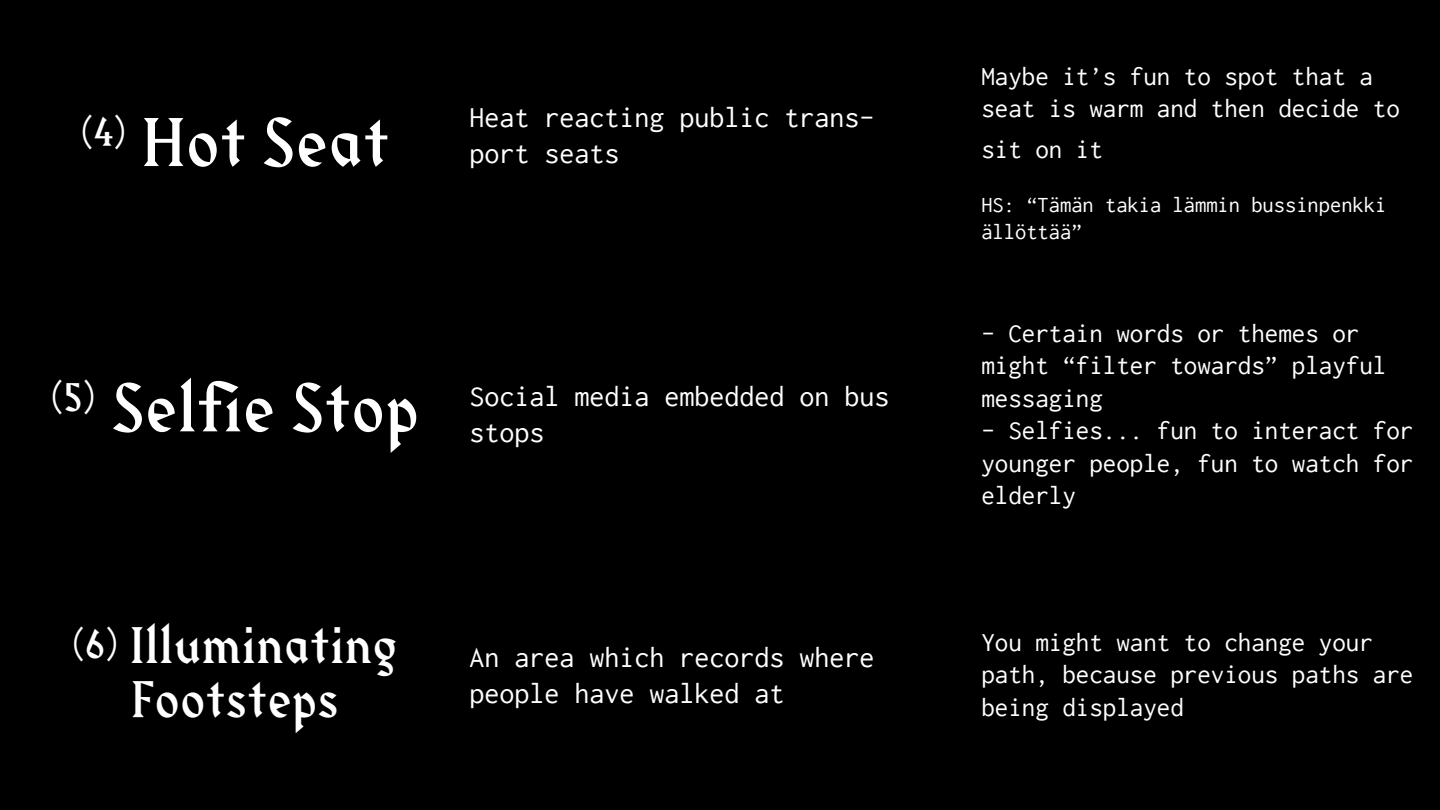
<style>
.page{position:relative;width:1440px;height:810px;background:#000}
.page>*{position:absolute;margin:0;border:0;box-sizing:border-box;transform-origin:0 0}
.t1{font:300 60px "Harbour";color:#fff}
.t2{font:300 45px/54px "Harbour";color:#fff;text-align:center}
.t3{font:30px/36px "Inconsolata";color:#fff}
.t4{font:27px/32.4px "Inconsolata";color:#fff}
.t5{font:22.5px/27px "Inconsolata";color:#fff}
.s1{font-family:"Harbour";font-weight:300;font-size:34.95px}
.s2{font-family:"Harbour";font-weight:300;font-size:60px}
.s3{font-size:34.95px}
</style>
<div class="page">
<h1 class="t1" style="left:80px;top:103px;width:311px"><sup>(4)</sup> Hot Seat</h1>
<p class="t3" style="left:470px;top:99px;width:407px">Heat reacting public trans&shy;port seats</p>
<p class="t3" style="left:470px;top:378px;width:422px;text-indent:-419px"><span class="s1">(5)</span> <span class="s2">Selfie Stop</span> Social media embedded on bus stops</p>
<h2 class="t2" style="left:72px;top:621px;width:328px"><span class="s3">(6)</span> Illuminating<br>Footsteps</h2>
<p class="t3" style="left:470px;top:639px;width:407px">An area which records where people have walked at</p>
<p class="t4" style="left:981px;top:60px;width:420px">Maybe it’s fun to spot that a seat is warm and then decide to</p>
<p class="t4" style="left:981px;top:133px;width:123px">sit on it</p>
<p class="t5" style="left:981px;top:191px;width:406px">HS: “Tämän takia lämmin bussinpenkki ällöttää”</p>
<p class="t4" style="left:981px;top:317px;width:406px">- Certain words or themes or might “filter towards” playful messaging</p>
<p class="t4" style="left:981px;top:414px;width:433px;text-align:justify">- Selfies... fun to interact for younger people, fun to watch for elderly</p>
<p class="t4" style="left:981px;top:626px;width:433px">You might want to change your path, because previous paths are being displayed</p>
</div>
